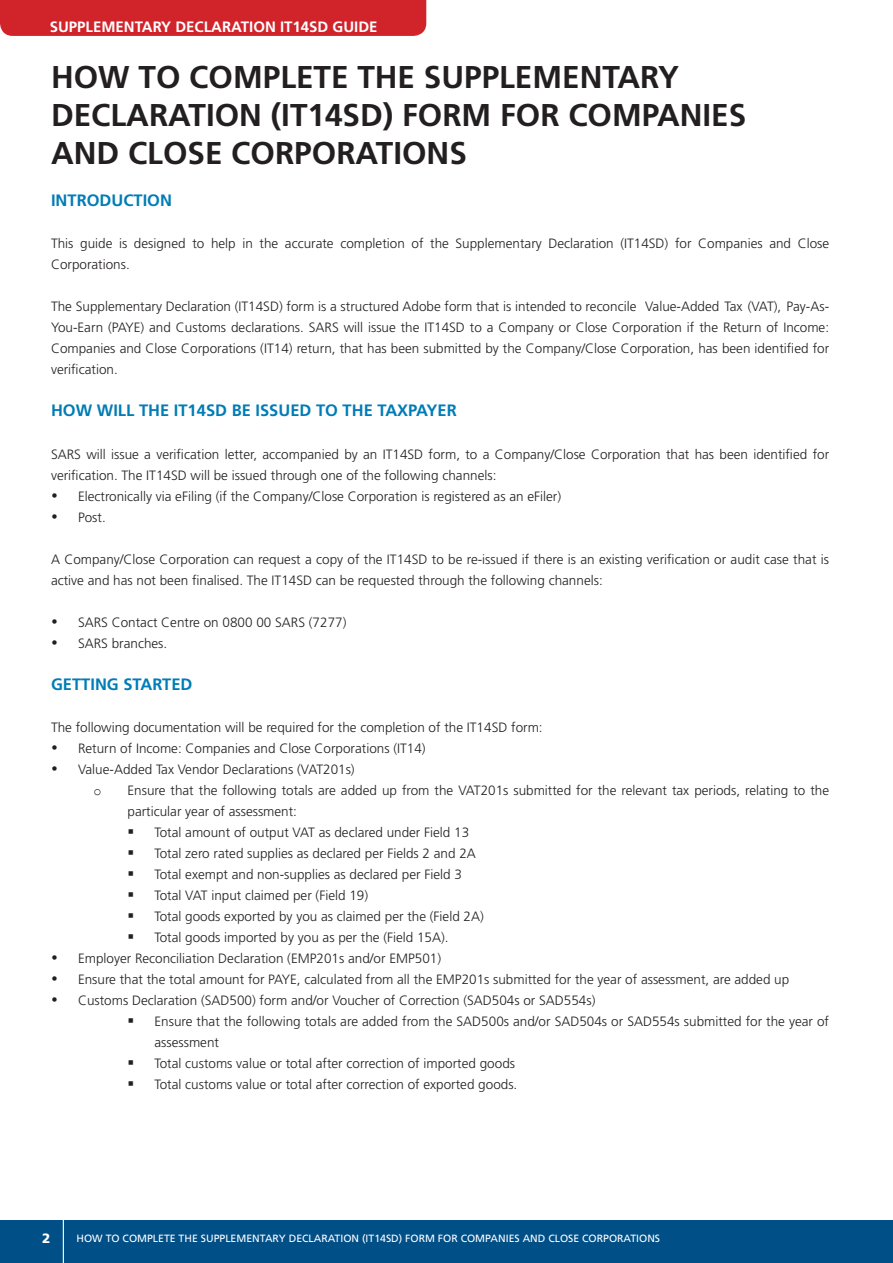
<style>
.page{position:relative;width:893px;height:1263px;background:#fff}
.page>*{position:absolute;margin:0;border:0;box-sizing:border-box;transform-origin:0 0}
.Paragraph_Style_1{font:700 31.5px/37.8px "Frutiger";color:#231f20}
.Pa1_wrd_1{font:700 16.5px "Frutiger";color:#007cb6}
.Body{font:700 15px "Frutiger";color:#fff}
.Pa2_wrd_1{font:300 13.5px/21px "Frutiger";color:#231f20}
.List_Paragraph{font:300 13.5px/21px "Frutiger";color:#231f20}
.Head_main{font:900 13.5px "Frutiger";color:#fff}
.List_Paragraph-2{font:13.5px "Courier New";color:#231f20}
.Body-2{font:10.5px "Frutiger";color:#fff}
</style>
<div class="page">
<div style="left:0;top:1220px;width:893px;height:43px;background:#004f87"></div>
<hr style="left:63px;top:1205px;width:1px;height:58px;background:#fff">
<div style="left:0;top:0;width:426px;height:36px;background:#d1232a"></div>
<p class="Body" style="left:50px;top:18px;width:329px">SUPPLEMENTARY DECLARATION IT14SD GUIDE</p>
<p class="Paragraph_Style_1" style="left:51px;top:58px;width:697px">HOW TO COMPLETE THE SUPPLEMENTARY<br>DECLARATION (IT14SD) FORM FOR COMPANIES<br>AND CLOSE CORPORATIONS</p>
<p class="Pa1_wrd_1" style="left:51px;top:190px;width:123px">INTRODUCTION</p>
<p class="Pa2_wrd_1" style="left:51px;top:233px;width:780px">This guide is designed to help in the accurate completion of the Supplementary Declaration (IT14SD) for Companies and Close<br>Corporations.</p>
<p class="Pa2_wrd_1" style="left:51px;top:296px;width:780px;text-align:justify">The Supplementary Declaration (IT14SD) form is a structured Adobe form that is intended to reconcile Value-Added Tax (VAT), Pay-As-You-Earn (PAYE) and Customs declarations. SARS will issue the IT14SD to a Company or Close Corporation if the Return of Income:<br>Companies and Close Corporations (IT14) return, that has been submitted by the Company/Close Corporation, has been identified for verification.</p>
<p class="Pa1_wrd_1" style="left:51px;top:400px;width:407px">HOW WILL THE IT14SD BE ISSUED TO THE TAXPAYER</p>
<p class="Pa2_wrd_1" style="left:51px;top:443px;width:780px">SARS will issue a verification letter, accompanied by an IT14SD form, to a Company/Close Corporation that has been identified for verification. The IT14SD will be issued through one of the following channels:</p>
<p class="Pa2_wrd_1" style="left:51px;top:485px;width:512px">• Electronically via eFiling (if the Company/Close Corporation is registered as an eFiler)</p>
<p class="Pa2_wrd_1" style="left:51px;top:506px;width:56px">• Post.</p>
<p class="Pa2_wrd_1" style="left:51px;top:548px;width:780px">A Company/Close Corporation can request a copy of the IT14SD to be re-issued if there is an existing verification or audit case that is active and has not been finalised. The IT14SD can be requested through the following channels:</p>
<p class="Pa2_wrd_1" style="left:51px;top:611px;width:297px">• SARS Contact Centre on 0800 00 SARS (7277)</p>
<p class="Pa2_wrd_1" style="left:51px;top:632px;width:118px">• SARS branches.</p>
<p class="Pa1_wrd_1" style="left:51px;top:674px;width:143px">GETTING STARTED</p>
<p class="Pa2_wrd_1" style="left:51px;top:716px;width:493px">The following documentation will be required for the completion of the IT14SD form:</p>
<p class="Pa2_wrd_1" style="left:51px;top:737px;width:376px">• Return of Income: Companies and Close Corporations (IT14)</p>
<p class="Pa2_wrd_1" style="left:51px;top:758px;width:305px">• Value-Added Tax Vendor Declarations (VAT201s)</p>
<p class="List_Paragraph-2" style="left:94px;top:782px;width:10px">o</p>
<p class="List_Paragraph" style="left:128px;top:779px;width:703px">Ensure that the following totals are added up from the VAT201s submitted for the relevant tax periods, relating to the particular year of assessment:</p>
<p class="List_Paragraph" style="left:128px;top:821px;width:343px">▪ Total amount of output VAT as declared under Field 13</p>
<p class="List_Paragraph" style="left:128px;top:842px;width:350px">▪ Total zero rated supplies as declared per Fields 2 and 2A</p>
<p class="List_Paragraph" style="left:128px;top:863px;width:336px">▪ Total exempt and non-supplies as declared per Field 3</p>
<p class="List_Paragraph" style="left:128px;top:884px;width:242px">▪ Total VAT input claimed per (Field 19)</p>
<p class="List_Paragraph" style="left:128px;top:905px;width:358px">▪ Total goods exported by you as claimed per the (Field 2A)</p>
<p class="List_Paragraph" style="left:128px;top:926px;width:323px">▪ Total goods imported by you as per the (Field 15A).</p>
<p class="Pa2_wrd_1" style="left:51px;top:947px;width:392px">• Employer Reconciliation Declaration (EMP201s and/or EMP501)</p>
<p class="Pa2_wrd_1" style="left:51px;top:968px;width:740px">• Ensure that the total amount for PAYE, calculated from all the EMP201s submitted for the year of assessment, are added up</p>
<p class="Pa2_wrd_1" style="left:51px;top:989px;width:546px">• Customs Declaration (SAD500) form and/or Voucher of Correction (SAD504s or SAD554s)</p>
<p class="List_Paragraph" style="left:155px;top:1010px;width:676px;text-indent:-27px">▪ Ensure that the following totals are added from the SAD500s and/or SAD504s or SAD554s submitted for the year of assessment</p>
<p class="List_Paragraph" style="left:128px;top:1052px;width:389px">▪ Total customs value or total after correction of imported goods</p>
<p class="List_Paragraph" style="left:128px;top:1073px;width:391px">▪ Total customs value or total after correction of exported goods.</p>
<p class="Head_main" style="left:42px;top:1230px;width:10px">2</p>
<p class="Body-2" style="left:77px;top:1232px;width:585px">HOW TO COMPLETE THE SUPPLEMENTARY DECLARATION (IT14SD) FORM FOR COMPANIES AND CLOSE CORPORATIONS</p>
</div>
